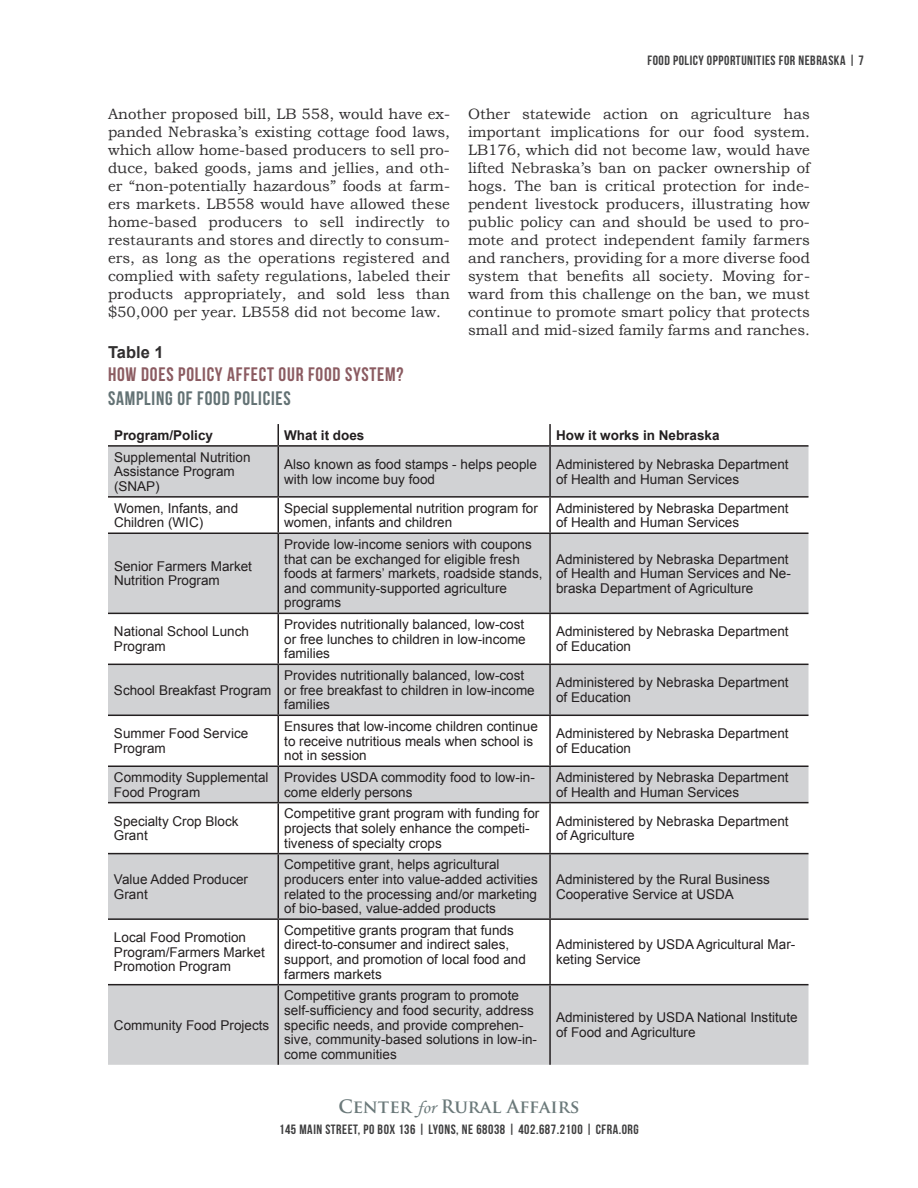
<style>
.page{position:relative;width:918px;height:1188px;background:#fff}
.page>*{position:absolute;margin:0;border:0;box-sizing:border-box;transform-origin:0 0}
.t1{font:19.5px "Bebas Neue";letter-spacing:.04em;color:#8b5b61}
.t2{font:19.5px "Bebas Neue";letter-spacing:.04em;color:#637274}
.t3{font:700 18px "Trajan Pro";color:#6b797a}
.t4{font:700 16.5px "Arial";color:#312f30}
.t5{font:15px/18px "Bookman Old Style";color:#312f30;text-align:justify}
.t6{font:13.5px/14.5px "Arial";color:#231f20}
.t7{font:13.5px "Bebas Neue";letter-spacing:.04em;color:#3e3e3f}
.t8{font:700 13.5px "Arial";color:#231f20}
.s1{font-family:"Monotype Corsiva";font-weight:400}
</style>
<div class="page">
<svg style="left:108px;top:447px;width:700px;height:618px;fill:#d1d2d4"></svg>
<hr style="left:550px;top:445px;width:259px;height:2px;background:#231f20">
<hr style="left:550px;top:496px;width:259px;height:2px;background:#231f20">
<hr style="left:550px;top:533px;width:259px;height:1px;background:#231f20">
<hr style="left:550px;top:613px;width:259px;height:1px;background:#231f20">
<hr style="left:550px;top:664px;width:259px;height:1px;background:#231f20">
<hr style="left:550px;top:715px;width:259px;height:1px;background:#231f20">
<hr style="left:550px;top:766px;width:259px;height:1px;background:#231f20">
<hr style="left:550px;top:802px;width:259px;height:1px;background:#231f20">
<hr style="left:550px;top:853px;width:259px;height:1px;background:#231f20">
<hr style="left:550px;top:918px;width:259px;height:2px;background:#231f20">
<hr style="left:550px;top:984px;width:259px;height:1px;background:#231f20">
<svg style="left:278px;top:424px;width:1px;height:21px"></svg>
<hr style="left:108px;top:445px;width:170px;height:2px;background:#231f20">
<hr style="left:278px;top:447px;width:1px;height:49px;background:#231f20">
<hr style="left:108px;top:496px;width:170px;height:2px;background:#231f20">
<hr style="left:278px;top:498px;width:1px;height:35px;background:#231f20">
<hr style="left:108px;top:533px;width:170px;height:1px;background:#231f20">
<hr style="left:278px;top:534px;width:1px;height:79px;background:#231f20">
<hr style="left:108px;top:613px;width:170px;height:1px;background:#231f20">
<hr style="left:278px;top:614px;width:1px;height:50px;background:#231f20">
<hr style="left:108px;top:664px;width:170px;height:1px;background:#231f20">
<hr style="left:278px;top:665px;width:1px;height:50px;background:#231f20">
<hr style="left:108px;top:715px;width:170px;height:1px;background:#231f20">
<hr style="left:278px;top:716px;width:1px;height:50px;background:#231f20">
<hr style="left:108px;top:766px;width:170px;height:1px;background:#231f20">
<hr style="left:278px;top:767px;width:1px;height:35px;background:#231f20">
<hr style="left:108px;top:802px;width:170px;height:1px;background:#231f20">
<hr style="left:278px;top:803px;width:1px;height:50px;background:#231f20">
<hr style="left:108px;top:853px;width:170px;height:1px;background:#231f20">
<hr style="left:278px;top:854px;width:1px;height:64px;background:#231f20">
<hr style="left:108px;top:918px;width:170px;height:2px;background:#231f20">
<hr style="left:278px;top:920px;width:1px;height:64px;background:#231f20">
<hr style="left:108px;top:984px;width:170px;height:1px;background:#231f20">
<hr style="left:278px;top:985px;width:1px;height:80px;background:#231f20">
<hr style="left:549px;top:424px;width:2px;height:21px;background:#231f20">
<hr style="left:278px;top:445px;width:272px;height:2px;background:#231f20">
<hr style="left:549px;top:447px;width:2px;height:49px;background:#231f20">
<hr style="left:278px;top:496px;width:272px;height:2px;background:#231f20">
<hr style="left:549px;top:498px;width:2px;height:35px;background:#231f20">
<hr style="left:278px;top:533px;width:272px;height:1px;background:#231f20">
<hr style="left:549px;top:534px;width:2px;height:79px;background:#231f20">
<hr style="left:278px;top:613px;width:272px;height:1px;background:#231f20">
<hr style="left:549px;top:614px;width:2px;height:50px;background:#231f20">
<hr style="left:278px;top:664px;width:272px;height:1px;background:#231f20">
<hr style="left:549px;top:665px;width:2px;height:50px;background:#231f20">
<hr style="left:278px;top:715px;width:272px;height:1px;background:#231f20">
<hr style="left:549px;top:716px;width:2px;height:50px;background:#231f20">
<hr style="left:278px;top:766px;width:272px;height:1px;background:#231f20">
<hr style="left:549px;top:767px;width:2px;height:35px;background:#231f20">
<hr style="left:278px;top:802px;width:272px;height:1px;background:#231f20">
<hr style="left:549px;top:803px;width:2px;height:50px;background:#231f20">
<hr style="left:278px;top:853px;width:272px;height:1px;background:#231f20">
<hr style="left:549px;top:854px;width:2px;height:64px;background:#231f20">
<hr style="left:278px;top:918px;width:272px;height:2px;background:#231f20">
<hr style="left:549px;top:920px;width:2px;height:64px;background:#231f20">
<hr style="left:278px;top:984px;width:272px;height:1px;background:#231f20">
<hr style="left:549px;top:985px;width:2px;height:80px;background:#231f20">
<p class="t7" style="left:648px;top:52px;width:218px">FOOD POLICY OPPORTUNITIES FOR NEBRASKA | 7</p>
<p class="t5" style="left:108px;top:105px;width:344px">Another proposed bill, LB 558, would have ex&shy;panded Nebraska’s existing cottage food laws, which allow home-based producers to sell pro&shy;duce, baked goods, jams and jellies, and oth&shy;er “non-potentially hazardous” foods at farm&shy;ers markets. LB558 would have allowed these home-based producers to sell indirectly to restaurants and stores and directly to consum&shy;ers, as long as the operations registered and complied with safety regulations, labeled their products appropriately, and sold less than $50,000 per year. LB558 did not become law.</p>
<p class="t5" style="left:468px;top:105px;width:344px">Other statewide action on agriculture has important implications for our food system.<br>LB176, which did not become law, would have lifted Nebraska’s ban on packer ownership of hogs. The ban is critical protection for inde&shy;pendent livestock producers, illustrating how public policy can and should be used to pro&shy;mote and protect independent family farmers and ranchers, providing for a more diverse food system that benefits all society. Moving for&shy;ward from this challenge on the ban, we must continue to promote smart policy that protects small and mid-sized family farms and ranches.</p>
<p class="t4" style="left:108px;top:341px;width:57px">Table 1</p>
<h1 class="t1" style="left:108px;top:364px;width:297px">HOW DOES POLICY AFFECT OUR FOOD SYSTEM?</h1>
<h1 class="t2" style="left:108px;top:387px;width:184px">SAMPLING OF FOOD POLICIES</h1>
<p class="t8" style="left:114px;top:426px;width:101px">Program/Policy</p>
<p class="t8" style="left:284px;top:426px;width:82px">What it does</p>
<p class="t8" style="left:556px;top:426px;width:165px">How it works in Nebraska</p>
<p class="t6" style="left:114px;top:450px;width:138px">Supplemental Nutrition<br>Assistance Program (SNAP)</p>
<p class="t6" style="left:284px;top:457px;width:254px">Also known as food stamps - helps people with low income buy food</p>
<p class="t6" style="left:556px;top:457px;width:234px">Administered by Nebraska Department of Health and Human Services</p>
<p class="t6" style="left:114px;top:501px;width:126px">Women, Infants, and<br>Children (WIC)</p>
<p class="t6" style="left:284px;top:501px;width:255px">Special supplemental nutrition program for women, infants and children</p>
<p class="t6" style="left:556px;top:501px;width:234px">Administered by Nebraska Department of Health and Human Services</p>
<p class="t6" style="left:114px;top:559px;width:140px">Senior Farmers Market<br>Nutrition Program</p>
<p class="t6" style="left:284px;top:537px;width:260px">Provide low-income seniors with coupons that can be exchanged for eligible fresh foods at farmers’ markets, roadside stands, and community-supported agriculture programs</p>
<p class="t6" style="left:556px;top:552px;width:236px">Administered by Nebraska Department of Health and Human Services and Ne&shy;braska Department of Agriculture</p>
<p class="t6" style="left:114px;top:625px;width:137px">National School Lunch<br>Program</p>
<p class="t6" style="left:284px;top:617px;width:243px;text-align:justify">Provides nutritionally balanced, low-cost or free lunches to children in low-income families</p>
<p class="t6" style="left:556px;top:625px;width:234px">Administered by Nebraska Department of Education</p>
<p class="t6" style="left:114px;top:683px;width:159px">School Breakfast Program</p>
<p class="t6" style="left:284px;top:668px;width:252px">Provides nutritionally balanced, low-cost or free breakfast to children in low-income families</p>
<p class="t6" style="left:556px;top:676px;width:234px">Administered by Nebraska Department of Education</p>
<p class="t6" style="left:114px;top:726px;width:136px">Summer Food Service<br>Program</p>
<p class="t6" style="left:284px;top:719px;width:255px">Ensures that low-income children continue to receive nutritious meals when school is not in session</p>
<p class="t6" style="left:556px;top:726px;width:234px">Administered by Nebraska Department of Education</p>
<p class="t6" style="left:114px;top:770px;width:156px">Commodity Supplemental<br>Food Program</p>
<p class="t6" style="left:284px;top:770px;width:252px">Provides USDA commodity food to low-in&shy;come elderly persons</p>
<p class="t6" style="left:556px;top:770px;width:234px">Administered by Nebraska Department of Health and Human Services</p>
<p class="t6" style="left:114px;top:814px;width:126px">Specialty Crop Block<br>Grant</p>
<p class="t6" style="left:284px;top:807px;width:257px">Competitive grant program with funding for projects that solely enhance the competi&shy;tiveness of specialty crops</p>
<p class="t6" style="left:556px;top:814px;width:234px">Administered by Nebraska Department of Agriculture</p>
<p class="t6" style="left:114px;top:872px;width:136px">Value Added Producer<br>Grant</p>
<p class="t6" style="left:284px;top:858px;width:255px">Competitive grant, helps agricultural producers enter into value-added activities related to the processing and/or marketing of bio-based, value-added products</p>
<p class="t6" style="left:556px;top:872px;width:215px">Administered by the Rural Business<br>Cooperative Service at USDA</p>
<p class="t6" style="left:114px;top:930px;width:152px">Local Food Promotion<br>Program/Farmers Market<br>Promotion Program</p>
<p class="t6" style="left:284px;top:923px;width:243px">Competitive grants program that funds direct-to-consumer and indirect sales, support, and promotion of local food and farmers markets</p>
<p class="t6" style="left:114px;top:1018px;width:157px">Community Food Projects</p>
<p class="t6" style="left:284px;top:989px;width:254px">Competitive grants program to promote self-sufficiency and food security, address specific needs, and provide comprehen&shy;sive, community-based solutions in low-in&shy;come communities</p>
<p class="t6" style="left:556px;top:938px;width:241px">Administered by USDA Agricultural Mar&shy;keting Service</p>
<p class="t6" style="left:556px;top:1010px;width:243px">Administered by USDA National Institute of Food and Agriculture</p>
<h2 class="t3" style="left:338px;top:1095px;width:243px">Center <span class="s1">for</span> Rural Affairs</h2>
<p class="t7" style="left:279px;top:1122px;width:361px">145 MAIN STREET, PO BOX 136 | LYONS, NE 68038 | 402.687.2100 | CFRA.ORG</p>
</div>
